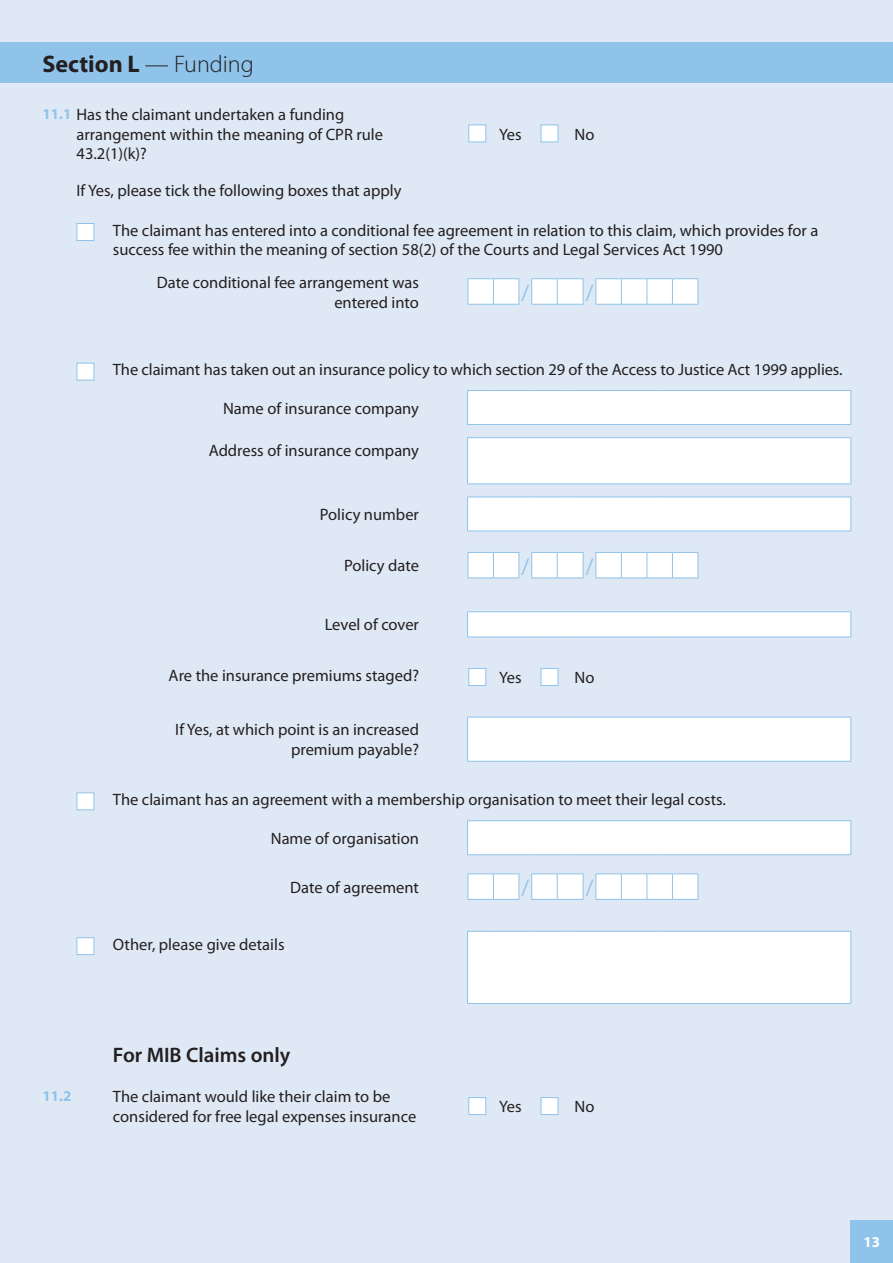
<style>
.page{position:relative;width:893px;height:1263px;background:#dfe9f5}
.page>*{position:absolute;margin:0;border:0;box-sizing:border-box;transform-origin:0 0}
.t1{font:700 24px "Myriad Pro";color:#231f20}
.t2{font:22.5px "Myriad Pro";color:#8fc3e9}
.t3{font:600 21px "Myriad Pro";color:#231f20}
.t4{font:16.5px/19.8px "Myriad Pro";color:#231f20}
.t5{font:700 15px "Myriad Pro";color:#8fc3e9}
.t6{font:700 15px "Myriad Pro";color:#fff}
.s1{font-weight:300}
.s2{font-weight:700;font-size:15px;color:#8fc3e9}
</style>
<div class="page">
<div style="left:0;top:43px;width:893px;height:40px;background:#8fc3e9"></div>
<svg style="left:468px;top:391px;width:383px;height:612px"></svg>
<svg style="left:467px;top:390px;width:26px;height:1px"></svg>
<hr style="left:467px;top:391px;width:1px;height:33px;background:#8fc3e9">
<hr style="left:493px;top:390px;width:42px;height:1px;background:#8fc3e9">
<svg style="left:535px;top:390px;width:34px;height:1px"></svg>
<hr style="left:569px;top:390px;width:90px;height:1px;background:#8fc3e9">
<hr style="left:659px;top:390px;width:96px;height:1px;background:#8fc3e9">
<hr style="left:755px;top:390px;width:96px;height:1px;background:#8fc3e9">
<hr style="left:850px;top:391px;width:1px;height:33px;background:#8fc3e9">
<svg style="left:467px;top:424px;width:26px;height:1px"></svg>
<hr style="left:493px;top:424px;width:42px;height:1px;background:#8fc3e9">
<svg style="left:535px;top:424px;width:34px;height:1px"></svg>
<hr style="left:569px;top:424px;width:90px;height:1px;background:#8fc3e9">
<hr style="left:659px;top:424px;width:96px;height:1px;background:#8fc3e9">
<hr style="left:755px;top:424px;width:96px;height:1px;background:#8fc3e9">
<svg style="left:467px;top:437px;width:26px;height:1px"></svg>
<hr style="left:467px;top:438px;width:1px;height:45px;background:#8fc3e9">
<hr style="left:493px;top:437px;width:42px;height:1px;background:#8fc3e9">
<svg style="left:535px;top:437px;width:34px;height:1px"></svg>
<hr style="left:569px;top:437px;width:90px;height:1px;background:#8fc3e9">
<hr style="left:659px;top:437px;width:96px;height:1px;background:#8fc3e9">
<hr style="left:755px;top:437px;width:96px;height:1px;background:#8fc3e9">
<hr style="left:850px;top:438px;width:1px;height:45px;background:#8fc3e9">
<svg style="left:467px;top:483px;width:26px;height:1px"></svg>
<hr style="left:493px;top:483px;width:42px;height:1px;background:#8fc3e9">
<svg style="left:535px;top:483px;width:34px;height:1px"></svg>
<hr style="left:569px;top:483px;width:90px;height:1px;background:#8fc3e9">
<hr style="left:659px;top:483px;width:96px;height:1px;background:#8fc3e9">
<hr style="left:755px;top:483px;width:96px;height:1px;background:#8fc3e9">
<svg style="left:468px;top:497px;width:25px;height:1px"></svg>
<hr style="left:467px;top:497px;width:1px;height:34px;background:#8fc3e9">
<hr style="left:493px;top:497px;width:42px;height:1px;background:#8fc3e9">
<svg style="left:535px;top:497px;width:34px;height:1px"></svg>
<hr style="left:569px;top:497px;width:90px;height:1px;background:#8fc3e9">
<hr style="left:659px;top:497px;width:96px;height:1px;background:#8fc3e9">
<hr style="left:755px;top:497px;width:96px;height:1px;background:#8fc3e9">
<hr style="left:850px;top:497px;width:1px;height:34px;background:#8fc3e9">
<svg style="left:467px;top:531px;width:26px;height:1px"></svg>
<hr style="left:493px;top:531px;width:42px;height:1px;background:#8fc3e9">
<svg style="left:535px;top:531px;width:34px;height:1px"></svg>
<hr style="left:569px;top:531px;width:90px;height:1px;background:#8fc3e9">
<hr style="left:659px;top:531px;width:96px;height:1px;background:#8fc3e9">
<hr style="left:755px;top:531px;width:96px;height:1px;background:#8fc3e9">
<svg style="left:467px;top:820px;width:26px;height:1px"></svg>
<hr style="left:467px;top:821px;width:1px;height:33px;background:#8fc3e9">
<hr style="left:493px;top:820px;width:42px;height:1px;background:#8fc3e9">
<svg style="left:535px;top:820px;width:34px;height:1px"></svg>
<hr style="left:569px;top:820px;width:90px;height:1px;background:#8fc3e9">
<hr style="left:659px;top:820px;width:96px;height:1px;background:#8fc3e9">
<hr style="left:755px;top:820px;width:96px;height:1px;background:#8fc3e9">
<hr style="left:850px;top:821px;width:1px;height:33px;background:#8fc3e9">
<svg style="left:467px;top:854px;width:26px;height:1px"></svg>
<hr style="left:493px;top:854px;width:42px;height:1px;background:#8fc3e9">
<svg style="left:535px;top:854px;width:34px;height:1px"></svg>
<hr style="left:569px;top:854px;width:90px;height:1px;background:#8fc3e9">
<hr style="left:659px;top:854px;width:96px;height:1px;background:#8fc3e9">
<hr style="left:755px;top:854px;width:96px;height:1px;background:#8fc3e9">
<svg style="left:467px;top:931px;width:26px;height:1px"></svg>
<hr style="left:467px;top:932px;width:1px;height:71px;background:#8fc3e9">
<hr style="left:493px;top:931px;width:42px;height:1px;background:#8fc3e9">
<svg style="left:535px;top:931px;width:34px;height:1px"></svg>
<hr style="left:569px;top:931px;width:90px;height:1px;background:#8fc3e9">
<hr style="left:659px;top:931px;width:96px;height:1px;background:#8fc3e9">
<hr style="left:755px;top:931px;width:96px;height:1px;background:#8fc3e9">
<hr style="left:850px;top:932px;width:1px;height:71px;background:#8fc3e9">
<svg style="left:467px;top:1003px;width:26px;height:1px"></svg>
<hr style="left:493px;top:1003px;width:42px;height:1px;background:#8fc3e9">
<svg style="left:535px;top:1003px;width:34px;height:1px"></svg>
<hr style="left:569px;top:1003px;width:90px;height:1px;background:#8fc3e9">
<hr style="left:659px;top:1003px;width:96px;height:1px;background:#8fc3e9">
<hr style="left:755px;top:1003px;width:96px;height:1px;background:#8fc3e9">
<hr style="left:493px;top:611px;width:42px;height:1px;background:#8fc3e9">
<svg style="left:535px;top:611px;width:34px;height:1px"></svg>
<hr style="left:569px;top:611px;width:90px;height:1px;background:#8fc3e9">
<hr style="left:659px;top:611px;width:96px;height:1px;background:#8fc3e9">
<hr style="left:755px;top:611px;width:96px;height:1px;background:#8fc3e9">
<svg style="left:850px;top:612px;width:1px;height:25px"></svg>
<svg style="left:467px;top:611px;width:26px;height:27px"></svg>
<hr style="left:493px;top:637px;width:42px;height:1px;background:#8fc3e9">
<svg style="left:535px;top:637px;width:34px;height:1px"></svg>
<hr style="left:569px;top:637px;width:90px;height:1px;background:#8fc3e9">
<hr style="left:659px;top:637px;width:96px;height:1px;background:#8fc3e9">
<hr style="left:755px;top:637px;width:96px;height:1px;background:#8fc3e9">
<svg style="left:468px;top:717px;width:25px;height:1px"></svg>
<hr style="left:467px;top:717px;width:1px;height:44px;background:#8fc3e9">
<hr style="left:493px;top:717px;width:42px;height:1px;background:#8fc3e9">
<svg style="left:535px;top:717px;width:34px;height:1px"></svg>
<hr style="left:569px;top:717px;width:90px;height:1px;background:#8fc3e9">
<hr style="left:659px;top:717px;width:96px;height:1px;background:#8fc3e9">
<hr style="left:755px;top:717px;width:96px;height:1px;background:#8fc3e9">
<hr style="left:850px;top:717px;width:1px;height:44px;background:#8fc3e9">
<svg style="left:467px;top:761px;width:26px;height:1px"></svg>
<hr style="left:493px;top:761px;width:42px;height:1px;background:#8fc3e9">
<svg style="left:535px;top:761px;width:34px;height:1px"></svg>
<hr style="left:569px;top:761px;width:90px;height:1px;background:#8fc3e9">
<hr style="left:659px;top:761px;width:96px;height:1px;background:#8fc3e9">
<hr style="left:755px;top:761px;width:96px;height:1px;background:#8fc3e9">
<div style="left:468px;top:125px;width:18px;height:17px;background:#fff;border:1px solid #8fc3e9"></div>
<div style="left:541px;top:125px;width:17px;height:17px;background:#fff;border:1px solid #8fc3e9"></div>
<div style="left:77px;top:223px;width:17px;height:18px;background:#fff;border:1px solid #8fc3e9"></div>
<svg style="left:468px;top:278px;width:231px;height:27px"></svg>
<div style="left:77px;top:363px;width:17px;height:17px;background:#fff;border:1px solid #8fc3e9"></div>
<svg style="left:468px;top:552px;width:231px;height:26px;background:#f1f6fb"></svg>
<div style="left:468px;top:668px;width:18px;height:18px;background:#fff;border:1px solid #8fc3e9"></div>
<div style="left:541px;top:668px;width:17px;height:18px;background:#fff;border:1px solid #8fc3e9"></div>
<div style="left:77px;top:792px;width:17px;height:18px;background:#fff;border:1px solid #8fc3e9"></div>
<svg style="left:468px;top:873px;width:231px;height:27px;background:#eff5fb"></svg>
<div style="left:77px;top:937px;width:17px;height:18px;background:#fff;border:1px solid #8fc3e9"></div>
<div style="left:468px;top:1097px;width:18px;height:18px;background:#fff;border:1px solid #8fc3e9"></div>
<div style="left:541px;top:1097px;width:17px;height:18px;background:#fff;border:1px solid #8fc3e9"></div>
<div style="left:850px;top:1220px;width:43px;height:43px;background:#8fc3e9"></div>
<h1 class="t1" style="left:42px;top:48px;width:213px">Section L <span class="s1">— Funding</span></h1>
<p class="t4" style="left:77px;top:104px;width:308px;text-indent:-34px"><span class="s2">11.1</span> Has the claimant undertaken a funding arrangement within the meaning of CPR rule<br>43.2(1)(k)?</p>
<p class="t4" style="left:499px;top:124px;width:24px">Yes</p>
<p class="t4" style="left:575px;top:124px;width:21px">No</p>
<p class="t4" style="left:77px;top:180px;width:327px">If Yes, please tick the following boxes that apply</p>
<p class="t4" style="left:113px;top:220px;width:707px">The claimant has entered into a conditional fee agreement in relation to this claim, which provides for a success fee within the meaning of section 58(2) of the Courts and Legal Services Act 1990</p>
<p class="t4" style="left:157px;top:272px;width:264px;text-align:right">Date conditional fee arrangement was entered into</p>
<h2 class="t2" style="left:521px;top:278px;width:9px">/</h2>
<h2 class="t2" style="left:586px;top:278px;width:9px">/</h2>
<p class="t4" style="left:113px;top:359px;width:731px">The claimant has taken out an insurance policy to which section 29 of the Access to Justice Act 1999 applies.</p>
<p class="t4" style="left:223px;top:398px;width:198px">Name of insurance company</p>
<p class="t4" style="left:209px;top:440px;width:212px">Address of insurance company</p>
<p class="t4" style="left:320px;top:504px;width:101px">Policy number</p>
<p class="t4" style="left:344px;top:556px;width:76px">Policy date</p>
<h2 class="t2" style="left:521px;top:552px;width:9px">/</h2>
<h2 class="t2" style="left:586px;top:552px;width:9px">/</h2>
<p class="t4" style="left:325px;top:614px;width:96px">Level of cover</p>
<p class="t4" style="left:169px;top:665px;width:252px">Are the insurance premiums staged?</p>
<p class="t4" style="left:499px;top:667px;width:24px">Yes</p>
<p class="t4" style="left:575px;top:667px;width:21px">No</p>
<p class="t4" style="left:175px;top:720px;width:245px;text-align:right">If Yes, at which point is an increased premium payable?</p>
<p class="t4" style="left:113px;top:789px;width:615px">The claimant has an agreement with a membership organisation to meet their legal costs.</p>
<p class="t4" style="left:271px;top:828px;width:150px">Name of organisation</p>
<p class="t4" style="left:290px;top:877px;width:130px">Date of agreement</p>
<h2 class="t2" style="left:521px;top:874px;width:9px">/</h2>
<h2 class="t2" style="left:586px;top:874px;width:9px">/</h2>
<p class="t4" style="left:113px;top:934px;width:173px">Other, please give details</p>
<p class="t3" style="left:113px;top:1042px;width:179px">For MIB Claims only</p>
<p class="t5" style="left:43px;top:1086px;width:30px">11.2</p>
<p class="t4" style="left:113px;top:1087px;width:305px">The claimant would like their claim to be considered for free legal expenses insurance</p>
<p class="t4" style="left:499px;top:1096px;width:24px">Yes</p>
<p class="t4" style="left:575px;top:1096px;width:21px">No</p>
<p class="t6" style="left:863px;top:1232px;width:18px">13</p>
</div>
